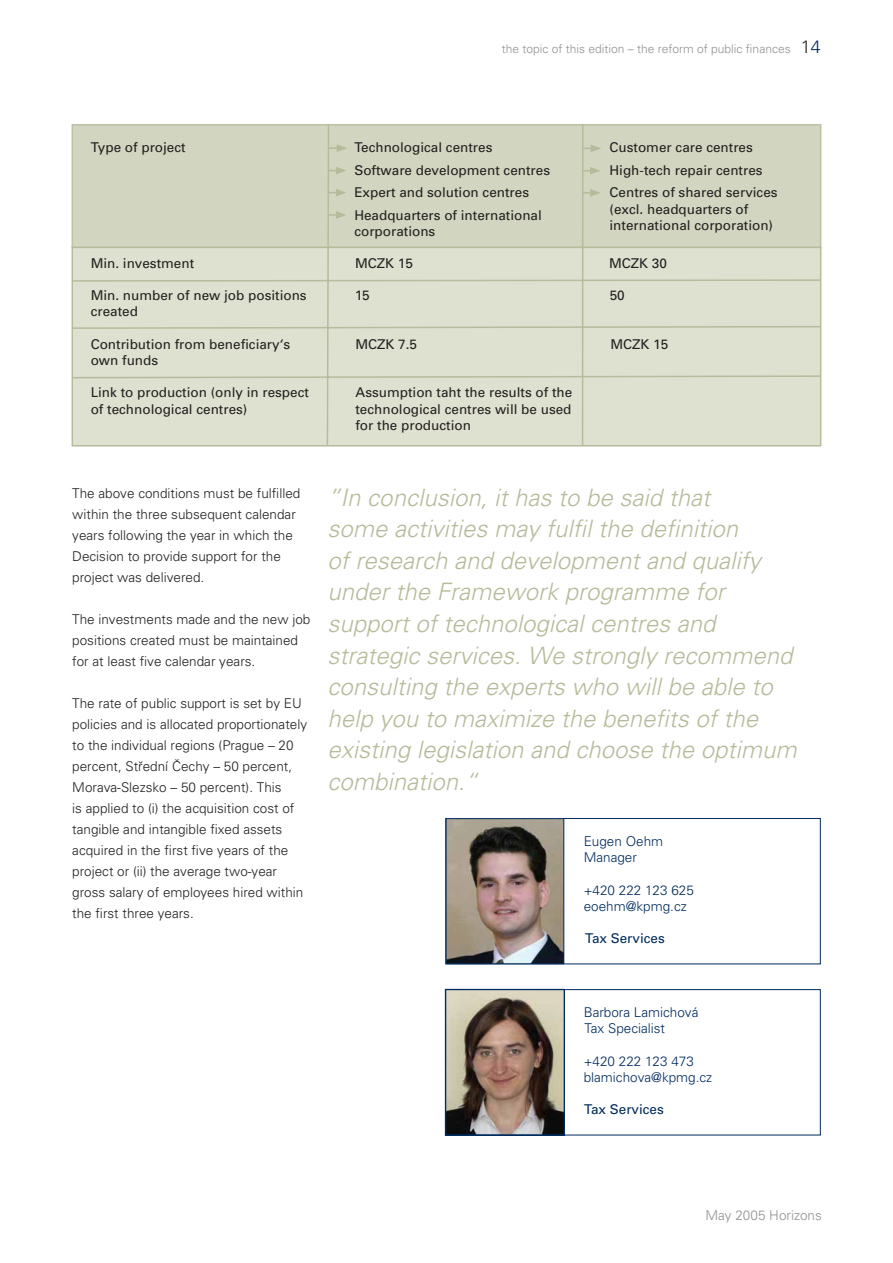
<style>
.page{position:relative;width:893px;height:1263px;background:#fff}
.page>*{position:absolute;margin:0;border:0;box-sizing:border-box;transform-origin:0 0}
.t1{font:italic 300 24px/31.5px "Univers CE";color:#b7bb9b}
.t2{font:300 13.5px/21px "Univers CE";color:#231f20}
.t3{font:13.5px/22.5px "Univers CE";color:#231f20}
.t4{font:300 13.5px/16.2px "Univers CE";color:#002b5e}
.t5{font:13.5px "Univers CE";color:#002b5e}
.t6{font:300 13.5px "Univers CE";color:#919195}
.t7{font:300 12px "Univers CE";color:#919195}
.s1{font-size:18px;color:#231f20}
.s2{font-size:18px;color:#002b5e}
</style>
<div class="page">
<div style="left:445px;top:818px;width:376px;height:146px;border:1px solid #002b5e"></div>
<svg style="left:447px;top:991px;width:115px;height:142px;background:#8b7b6c"></svg>
<svg style="left:71px;top:124px;width:751px;height:323px;background:#d8dbc7"></svg>
<img style="left:448px;top:820px;width:114px;height:142px">
<div style="left:446px;top:818px;width:118px;height:146px;border:1px solid #002b5e"></div>
<div style="left:445px;top:989px;width:376px;height:146px;border:1px solid #002b5e"></div>
<p class="t3" style="left:91px;top:137px;width:97px">Type of project</p>
<p class="t7" style="left:502px;top:45px;width:320px">the topic of this edition – the reform of public finances <span class="s1">1</span><span class="s2">4</span></p>
<p class="t3" style="left:354px;top:138px;width:197px">Technological centres<br>Software development centres<br>Expert and solution centres<br>Headquarters of international</p>
<p class="t3" style="left:354px;top:222px;width:82px">corporations</p>
<p class="t3" style="left:610px;top:138px;width:170px">Customer care centres<br>High-tech repair centres<br>Centres of shared services</p>
<p class="t3" style="left:610px;top:202px;width:165px;line-height:16.5px">(excl. headquarters of international corporation)</p>
<p class="t3" style="left:91px;top:253px;width:105px">Min. investment</p>
<p class="t3" style="left:355px;top:253px;width:59px">MCZK 15</p>
<p class="t3" style="left:609px;top:253px;width:59px">MCZK 30</p>
<p class="t3" style="left:91px;top:286px;width:217px">Min. number of new job positions</p>
<p class="t3" style="left:355px;top:286px;width:17px">15</p>
<p class="t3" style="left:610px;top:286px;width:17px">50</p>
<p class="t3" style="left:91px;top:302px;width:49px">created</p>
<p class="t3" style="left:91px;top:334px;width:201px">Contribution from beneficiary‘s</p>
<p class="t3" style="left:355px;top:334px;width:63px">MCZK 7.5</p>
<p class="t3" style="left:610px;top:334px;width:59px">MCZK 15</p>
<p class="t3" style="left:91px;top:350px;width:69px">own funds</p>
<p class="t3" style="left:91px;top:383px;width:220px">Link to production (only in respect</p>
<p class="t3" style="left:356px;top:383px;width:218px">Assumption taht the results of the</p>
<p class="t3" style="left:91px;top:399px;width:158px">of technological centres)</p>
<p class="t3" style="left:355px;top:402px;width:218px;line-height:16.2px">technological centres will be used for the production</p>
<p class="t2" style="left:72px;top:484px;width:230px">The above conditions must be fulfilled within the three subsequent calendar years following the year in which the Decision to provide support for the project was delivered.</p>
<p class="t2" style="left:72px;top:610px;width:240px">The investments made and the new job positions created must be maintained for at least five calendar years.</p>
<p class="t2" style="left:72px;top:694px;width:236px">The rate of public support is set by EU policies and is allocated proportionately to the individual regions (Prague – 20 percent, Střední Čechy – 50 percent, Morava-Slezsko – 50 percent). This<br>is applied to (i) the acquisition cost of tangible and intangible fixed assets acquired in the first five years of the project or (ii) the average two-year gross salary of employees hired within the first three years.</p>
<p class="t1" style="left:327px;top:484px;width:471px">”In conclusion, it has to be said that<br>some activities may fulfil the definition<br>of research and development and qualify under the Framework programme for support of technological centres and strategic services. We strongly recommend consulting the experts who will be able to help you to maximize the benefits of the existing legislation and choose the optimum combination.“</p>
<p class="t4" style="left:584px;top:835px;width:81px">Eugen Oehm<br>Manager</p>
<p class="t4" style="left:584px;top:883px;width:112px">+420 222 123 625 eoehm@kpmg.cz</p>
<p class="t5" style="left:585px;top:933px;width:81px">Tax Services</p>
<p class="t4" style="left:584px;top:1006px;width:116px">Barbora Lamichová<br>Tax Specialist</p>
<p class="t4" style="left:584px;top:1054px;width:130px">+420 222 123 473 blamichova@kpmg.cz</p>
<p class="t5" style="left:584px;top:1105px;width:81px">Tax Services</p>
<p class="t6" style="left:705px;top:1210px;width:118px">May 2005 Horizons</p>
</div>
